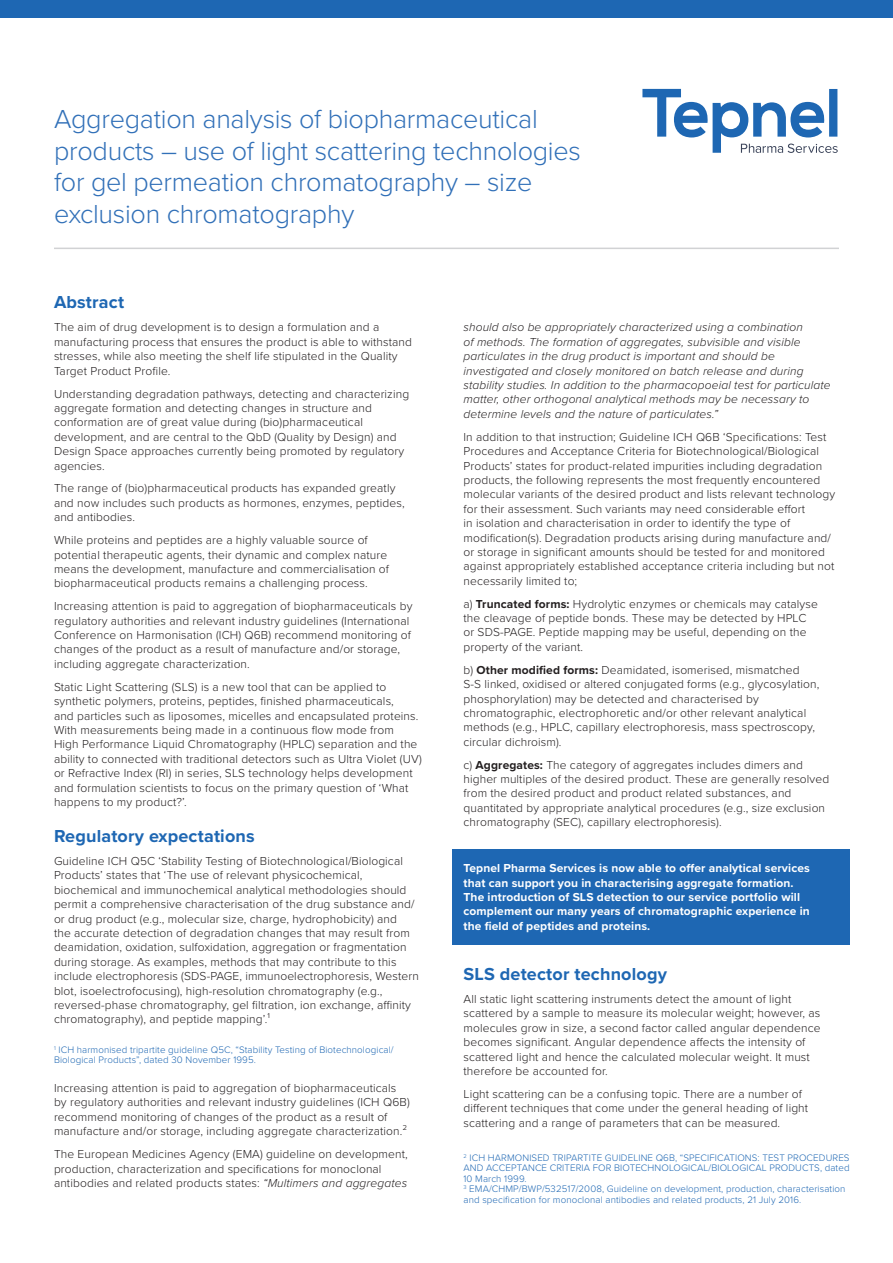
<style>
.page{position:relative;width:893px;height:1263px;background:#fff}
.page>*{position:absolute;margin:0;border:0;box-sizing:border-box;transform-origin:0 0}
.t1{font:300 27px/31.5px "Proxima Nova";letter-spacing:-.01em;color:#3170b8}
.t2{font:700 18px "Proxima Nova";letter-spacing:.01em;color:#1e67b3}
.t3{font:300 12px/14.4px "Proxima Nova";letter-spacing:.01em;color:#231f20}
.t4{font:italic 300 12px/14.4px "Proxima Nova";letter-spacing:.01em;color:#231f20}
.t5{font:700 12px/14.4px "Proxima Nova";letter-spacing:.01em;color:#fff}
.t6{font:300 9.75px/10.5px "Proxima Nova";letter-spacing:.01em;color:#1e67b3}
.s1{font-style:italic}
.s2{font-weight:700}
</style>
<div class="page">
<div style="left:452px;top:850px;width:398px;height:95px;background:#1e67b3"></div>
<hr style="left:54px;top:248px;width:785px;height:1px;background:#d1d2d4">
<svg style="left:642px;top:89px;width:196px;height:64px"></svg>
<div style="left:0;top:0;width:893px;height:17px;background:#1e67b3"></div>
<h1 class="t1" style="left:54px;top:102px;width:528px">Aggregation analysis of biopharmaceutical products – use of light scattering technologies for gel permeation chromatography – size exclusion chromatography</h1>
<h2 class="t2" style="left:54px;top:289px;width:72px">Abstract</h2>
<p class="t3" style="left:54px;top:320px;width:360px">The aim of drug development is to design a formulation and a manufacturing process that ensures the product is able to withstand stresses, while also meeting the shelf life stipulated in the Quality Target Product Profile.</p>
<p class="t3" style="left:54px;top:386px;width:357px">Understanding degradation pathways, detecting and characterizing aggregate formation and detecting changes in structure and conformation are of great value during (bio)pharmaceutical development, and are central to the QbD (Quality by Design) and Design Space approaches currently being promoted by regulatory agencies.</p>
<p class="t3" style="left:54px;top:481px;width:352px">The range of (bio)pharmaceutical products has expanded greatly and now includes such products as hormones, enzymes, peptides, and antibodies.</p>
<p class="t3" style="left:54px;top:532px;width:337px">While proteins and peptides are a highly valuable source of potential therapeutic agents, their dynamic and complex nature means the development, manufacture and commercialisation of biopharmaceutical products remains a challenging process.</p>
<p class="t3" style="left:54px;top:598px;width:360px">Increasing attention is paid to aggregation of biopharmaceuticals by regulatory authorities and relevant industry guidelines (International Conference on Harmonisation (ICH) Q6B) recommend monitoring of changes of the product as a result of manufacture and/or storage, including aggregate characterization.</p>
<p class="t3" style="left:54px;top:679px;width:369px">Static Light Scattering (SLS) is a new tool that can be applied to synthetic polymers, proteins, peptides, finished pharmaceuticals,<br>and particles such as liposomes, micelles and encapsulated proteins.<br>With measurements being made in a continuous flow mode from<br>High Performance Liquid Chromatography (HPLC) separation and the ability to connected with traditional detectors such as Ultra Violet (UV) or Refractive Index (RI) in series, SLS technology helps development and formulation scientists to focus on the primary question of ‘What happens to my product?’.</p>
<h2 class="t2" style="left:54px;top:822px;width:202px">Regulatory expectations</h2>
<p class="t3" style="left:54px;top:853px;width:366px">Guideline ICH Q5C ‘Stability Testing of Biotechnological/Biological Products’ states that ‘The use of relevant physicochemical, biochemical and immunochemical analytical methodologies should permit a comprehensive characterisation of the drug substance and/ or drug product (e.g., molecular size, charge, hydrophobicity) and<br>the accurate detection of degradation changes that may result from deamidation, oxidation, sulfoxidation, aggregation or fragmentation during storage. As examples, methods that may contribute to this include electrophoresis (SDS-PAGE, immunoelectrophoresis, Western blot, isoelectrofocusing), high-resolution chromatography (e.g., reversed-phase chromatography, gel filtration, ion exchange, affinity chromatography), and peptide mapping’.¹</p>
<p class="t6" style="left:54px;top:1044px;width:341px"><sup>1</sup> ICH harmonised tripartite guideline Q5C, “Stability Testing of Biotechnological/<br>Biological Products”, dated 30 November 1995.</p>
<p class="t3" style="left:54px;top:1080px;width:357px">Increasing attention is paid to aggregation of biopharmaceuticals by regulatory authorities and relevant industry guidelines (ICH Q6B) recommend monitoring of changes of the product as a result of manufacture and/or storage, including aggregate characterization.²</p>
<p class="t3" style="left:54px;top:1146px;width:355px">The European Medicines Agency (EMA) guideline on development, production, characterization and specifications for monoclonal antibodies and related products states: <span class="s1">“Multimers and aggregates</span></p>
<p class="t4" style="left:463px;top:320px;width:369px">should also be appropriately characterized using a combination<br>of methods. The formation of aggregates, subvisible and visible particulates in the drug product is important and should be investigated and closely monitored on batch release and during stability studies. In addition to the pharmacopoeial test for particulate matter, other orthogonal analytical methods may be necessary to determine levels and the nature of particulates.”</p>
<p class="t3" style="left:463px;top:429px;width:373px">In addition to that instruction; Guideline ICH Q6B ‘Specifications: Test Procedures and Acceptance Criteria for Biotechnological/Biological Products’ states for product-related impurities including degradation products, the following represents the most frequently encountered molecular variants of the desired product and lists relevant technology for their assessment. Such variants may need considerable effort<br>in isolation and characterisation in order to identify the type of modification(s). Degradation products arising during manufacture and/ or storage in significant amounts should be tested for and monitored against appropriately established acceptance criteria including but not necessarily limited to;</p>
<p class="t3" style="left:463px;top:596px;width:356px">a) <span class="s2">Truncated forms:</span> Hydrolytic enzymes or chemicals may catalyse the cleavage of peptide bonds. These may be detected by HPLC or SDS-PAGE. Peptide mapping may be useful, depending on the property of the variant.</p>
<p class="t3" style="left:463px;top:662px;width:357px">b) <span class="s2">Other modified forms:</span> Deamidated, isomerised, mismatched S-S linked, oxidised or altered conjugated forms (e.g., glycosylation, phosphorylation) may be detected and characterised by chromatographic, electrophoretic and/or other relevant analytical methods (e.g., HPLC, capillary electrophoresis, mass spectroscopy, circular dichroism).</p>
<p class="t3" style="left:463px;top:757px;width:367px">c) <span class="s2">Aggregates:</span> The category of aggregates includes dimers and higher multiples of the desired product. These are generally resolved from the desired product and product related substances, and quantitated by appropriate analytical procedures (e.g., size exclusion chromatography (SEC), capillary electrophoresis).</p>
<p class="t5" style="left:463px;top:861px;width:348px">Tepnel Pharma Services is now able to offer analytical services that can support you in characterising aggregate formation.<br>The introduction of SLS detection to our service portfolio will complement our many years of chromatographic experience in the field of peptides and proteins.</p>
<h2 class="t2" style="left:463px;top:961px;width:205px">SLS detector technology</h2>
<p class="t3" style="left:463px;top:991px;width:359px">All static light scattering instruments detect the amount of light scattered by a sample to measure its molecular weight; however, as molecules grow in size, a second factor called angular dependence becomes significant. Angular dependence affects the intensity of scattered light and hence the calculated molecular weight. It must therefore be accounted for.</p>
<p class="t3" style="left:463px;top:1086px;width:346px">Light scattering can be a confusing topic. There are a number of different techniques that come under the general heading of light scattering and a range of parameters that can be measured.</p>
<p class="t6" style="left:463px;top:1152px;width:388px"><sup>2</sup> ICH HARMONISED TRIPARTITE GUIDELINE Q6B, “SPECIFICATIONS: TEST PROCEDURES AND ACCEPTANCE CRITERIA FOR BIOTECHNOLOGICAL/BIOLOGICAL PRODUCTS, dated 10 March 1999.<br><sup>3</sup> EMA/CHMP/BWP/532517/2008, Guideline on development, production, characterisation and specification for monoclonal antibodies and related products, 21 July 2016.</p>
</div>
